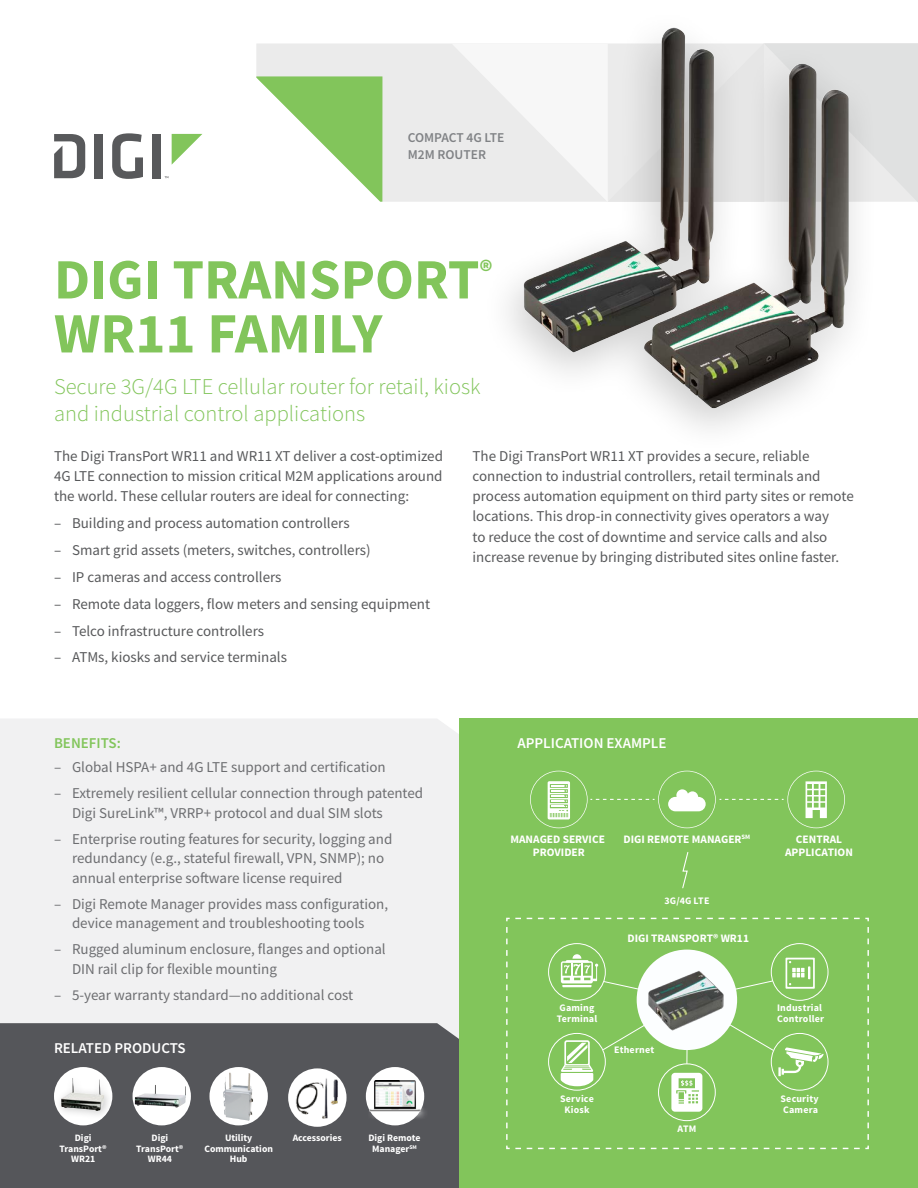
<style>
.page{position:relative;width:918px;height:1188px;background:#fff}
.page>*{position:absolute;margin:0;border:0;box-sizing:border-box;transform-origin:0 0}
.t1{font:700 57px/54px "Source Sans Pro";color:#82c55b}
.Product_Description{font:300 22.5px/27px "Source Sans Pro";color:#82c55b}
.Body_Copy{font:15px/20.2px "Source Sans Pro";color:#58595b;text-align:justify}
.Bullets{font:15px/19.5px "Source Sans Pro";color:#6d6e71}
.t2{font:600 15px "Source Sans Pro";color:#fff}
.t3{font:600 15px "Source Sans Pro";color:#82c55b}
.t4{font:600 13.5px/16.5px "Source Sans Pro";color:#808285}
.t5{font:700 11.4px/12.9px "Source Sans Pro";color:#fff;text-align:center}
.t6{font:700 10.05px/11.4px "Source Sans Pro";letter-spacing:.02em;color:#fff}
.t7{font:700 9.75px/10.5px "Source Sans Pro";color:#fff;text-align:center}
</style>
<div class="page">
<div style="left:95px;top:134px;width:8px;height:44px;background:#58595b"></div>
<svg style="left:112px;top:133px;width:31px;height:46px"></svg>
<div style="left:152px;top:134px;width:9px;height:44px;background:#58595b"></div>
<svg style="left:172px;top:134px;width:30px;height:30px"></svg>
<svg style="left:54px;top:134px;width:31px;height:44px"></svg>
<div style="left:459px;top:718px;width:459px;height:470px;background:#82c55b"></div>
<div style="left:0;top:719px;width:459px;height:304px;background:#f1f1f2"></div>
<div style="left:0;top:1023px;width:459px;height:165px;background:#55565a"></div>
<div style="left:256px;top:44px;width:195px;height:158px;background:#ebebeb"></div>
<svg style="left:256px;top:76px;width:126px;height:126px"></svg>
<div style="left:451px;top:43px;width:467px;height:159px;background:#e7e8e8"></div>
<div style="left:288px;top:1068px;width:59px;height:59px;background:#fff;border-radius:50%"></div>
<svg style="left:682px;top:852px;width:7px;height:37px"></svg>
<svg style="left:506px;top:917px;width:363px;height:233px"></svg>
<svg style="left:530px;top:771px;width:315px;height:57px"></svg>
<img style="left:648px;top:971px;width:76px;height:59px">
<div style="left:54px;top:1067px;width:58px;height:58px;background:#fff;border-radius:50%"></div>
<div style="left:133px;top:1067px;width:58px;height:58px;background:#fff;border-radius:50%"></div>
<img style="left:135px;top:1085px;width:51px;height:23px">
<div style="left:366px;top:1067px;width:58px;height:58px;background:#fff;border-radius:50%"></div>
<div style="left:55px;top:1073px;width:59px;height:47px;background:#000;opacity:.2"></div>
<img style="left:61px;top:1078px;width:43px;height:33px">
<svg style="left:368px;top:1078px;width:61px;height:42px"></svg>
<img style="left:370px;top:1081px;width:50px;height:30px">
<img style="left:295px;top:1075px;width:47px;height:47px">
<div style="left:480px;top:6px;width:400px;height:451px;background:#000;opacity:.2"></div>
<img style="left:523px;top:28px;width:277px;height:345px">
<div style="left:209px;top:1067px;width:59px;height:58px;background:#fff;border-radius:50%"></div>
<img style="left:223px;top:1072px;width:31px;height:49px">
<p class="t4" style="left:408px;top:129px;width:98px">COMPACT 4G LTE<br>M2M ROUTER</p>
<p class="t1" style="left:54px;top:255px;width:440px">DIGI TRANSPORT<sup>®<br></sup>WR11 FAMILY</p>
<p class="Product_Description" style="left:54px;top:373px;width:428px">Secure 3G/4G LTE cellular router for retail, kiosk and industrial control applications</p>
<p class="Body_Copy" style="left:54px;top:445px;width:391px">The Digi TransPort WR11 and WR11 XT deliver a cost-optimized 4G LTE connection to mission critical M2M applications around the world. These cellular routers are ideal for connecting:</p>
<p class="Body_Copy" style="left:54px;top:513px;width:297px">– Building and process automation controllers</p>
<p class="Body_Copy" style="left:54px;top:540px;width:318px">– Smart grid assets (meters, switches, controllers)</p>
<p class="Body_Copy" style="left:54px;top:567px;width:229px">– IP cameras and access controllers</p>
<p class="Body_Copy" style="left:54px;top:593px;width:378px">– Remote data loggers, flow meters and sensing equipment</p>
<p class="Body_Copy" style="left:54px;top:620px;width:212px">– Telco infrastructure controllers</p>
<p class="Body_Copy" style="left:54px;top:647px;width:235px">– ATMs, kiosks and service terminals</p>
<p class="Body_Copy" style="left:472px;top:445px;width:383px;text-align:left">The Digi TransPort WR11 XT provides a secure, reliable connection to industrial controllers, retail terminals and process automation equipment on third party sites or remote locations. This drop-in connectivity gives operators a way<br>to reduce the cost of downtime and service calls and also increase revenue by bringing distributed sites online faster.</p>
<p class="t3" style="left:54px;top:734px;width:68px">BENEFITS:</p>
<p class="t2" style="left:518px;top:734px;width:151px">APPLICATION EXAMPLE</p>
<p class="Bullets" style="left:54px;top:758px;width:333px">– Global HSPA+ and 4G LTE support and certification</p>
<p class="Bullets" style="left:72px;top:784px;width:353px;text-indent:-18px">– Extremely resilient cellular connection through patented<br>Digi SureLink™, VRRP+ protocol and dual SIM slots</p>
<p class="Bullets" style="left:72px;top:829px;width:322px;text-indent:-18px">– Enterprise routing features for security, logging and redundancy (e.g., stateful firewall, VPN, SNMP); no annual enterprise software license required</p>
<p class="Bullets" style="left:54px;top:894px;width:336px;text-align:center">– Digi Remote Manager provides mass configuration, device management and troubleshooting tools</p>
<p class="Bullets" style="left:72px;top:940px;width:315px;text-indent:-18px">– Rugged aluminum enclosure, flanges and optional<br>DIN rail clip for flexible mounting</p>
<p class="Bullets" style="left:54px;top:985px;width:301px">– 5-year warranty standard—no additional cost</p>
<p class="t5" style="left:624px;top:833px;width:128px">DIGI REMOTE MANAGER<sup>SM</sup></p>
<p class="t5" style="left:510px;top:833px;width:96px">MANAGED SERVICE<br>PROVIDER</p>
<p class="t6" style="left:665px;top:895px;width:46px">3G/4G LTE</p>
<p class="t5" style="left:628px;top:932px;width:123px">DIGI TRANSPORT® WR11</p>
<p class="t6" style="left:557px;top:1002px;width:42px">Gaming<br>Terminal</p>
<p class="t2" style="left:54px;top:1038px;width:133px">RELATED PRODUCTS</p>
<p class="t6" style="left:614px;top:1044px;width:42px">Ethernet</p>
<p class="t5" style="left:785px;top:833px;width:69px">CENTRAL<br>APPLICATION</p>
<p class="t6" style="left:777px;top:1002px;width:48px">Industrial<br>Controller</p>
<p class="t7" style="left:60px;top:1133px;width:49px">Digi<br>TransPort®<br>WR21</p>
<p class="t7" style="left:368px;top:1133px;width:54px">Digi Remote<br>Manager<sup>SM</sup></p>
<p class="t7" style="left:136px;top:1133px;width:49px">Digi<br>TransPort®<br>WR44</p>
<p class="t7" style="left:204px;top:1133px;width:70px">Utility<br>Communication<br>Hub</p>
<p class="t7" style="left:293px;top:1133px;width:51px">Accessories</p>
<p class="t6" style="left:560px;top:1093px;width:35px;text-align:center">Service<br>Kiosk</p>
<p class="t6" style="left:781px;top:1093px;width:40px">Security<br>Camera</p>
<p class="t6" style="left:678px;top:1123px;width:20px">ATM</p>
</div>
